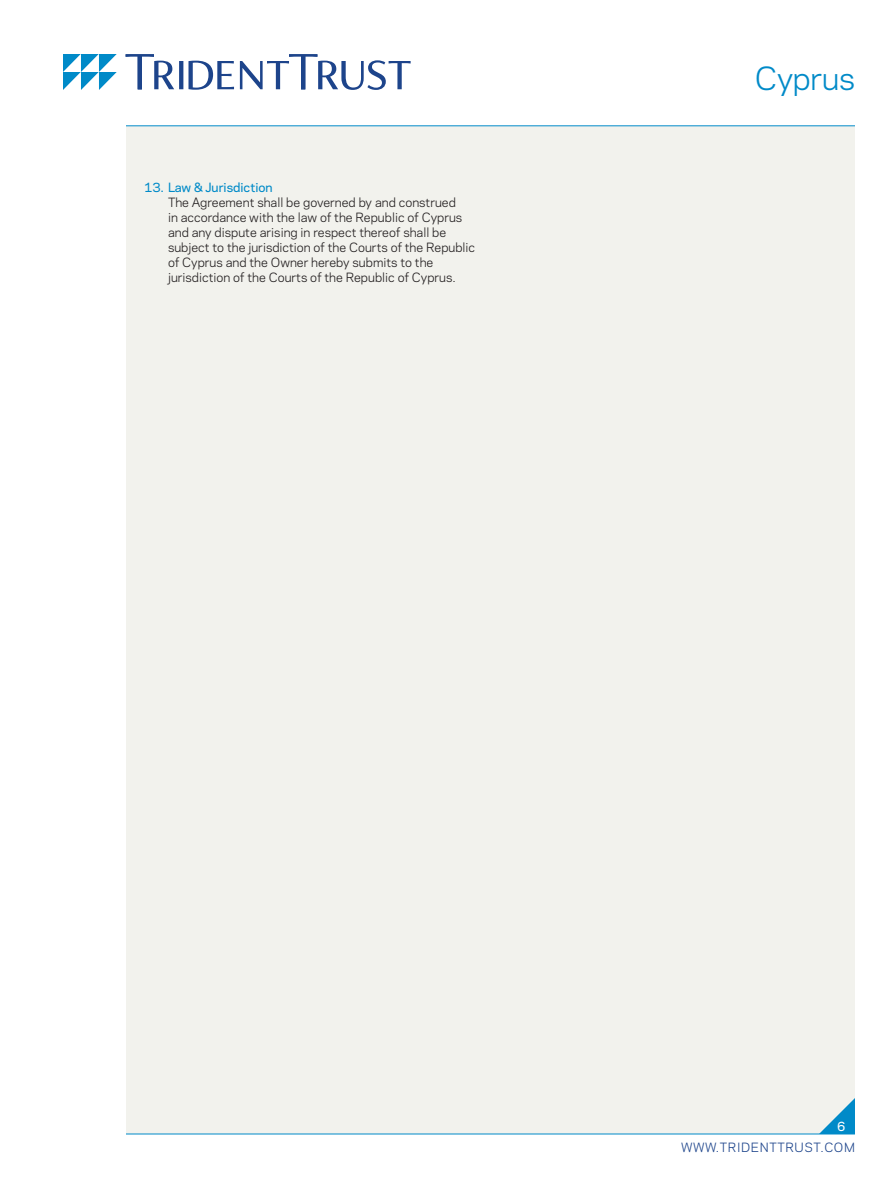
<style>
.page{position:relative;width:891px;height:1188px;background:#fff}
.page>*{position:absolute;margin:0;border:0;box-sizing:border-box;transform-origin:0 0}
.t1{font:30px "Polaris";letter-spacing:-.01em;color:#008ac8}
._1st_Paragraph{font:12px/15px "Polaris";color:#231f20}
.t2{font:12px "Polaris";letter-spacing:.05em;color:#1d448b}
.Head_1{font:500 12px "Polaris";color:#008ac8}
.t3{font:500 12px "Polaris";color:#fff}
</style>
<div class="page">
<div style="left:126px;top:127px;width:729px;height:1007px;background:#f2f2ed"></div>
<hr style="left:126px;top:1134px;width:729px;height:1px;background:#008ac8">
<hr style="left:126px;top:126px;width:729px;height:1px;background:#008ac8">
<svg style="left:126px;top:54px;width:285px;height:36px"></svg>
<svg style="left:63px;top:54px;width:54px;height:36px"></svg>
<p class="Head_1" style="left:144px;top:178px;width:130px">13. Law &amp; Jurisdiction</p>
<p class="_1st_Paragraph" style="left:168px;top:194px;width:309px">The Agreement shall be governed by and construed<br>in accordance with the law of the Republic of Cyprus and any dispute arising in respect thereof shall be subject to the jurisdiction of the Courts of the Republic of Cyprus and the Owner hereby submits to the jurisdiction of the Courts of the Republic of Cyprus.</p>
<h1 class="t1" style="left:755px;top:56px;width:102px">Cyprus</h1>
<p class="t3" style="left:837px;top:1117px;width:10px">6</p>
<p class="t2" style="left:681px;top:1138px;width:175px">WWW.TRIDENTTRUST.COM</p>
</div>
